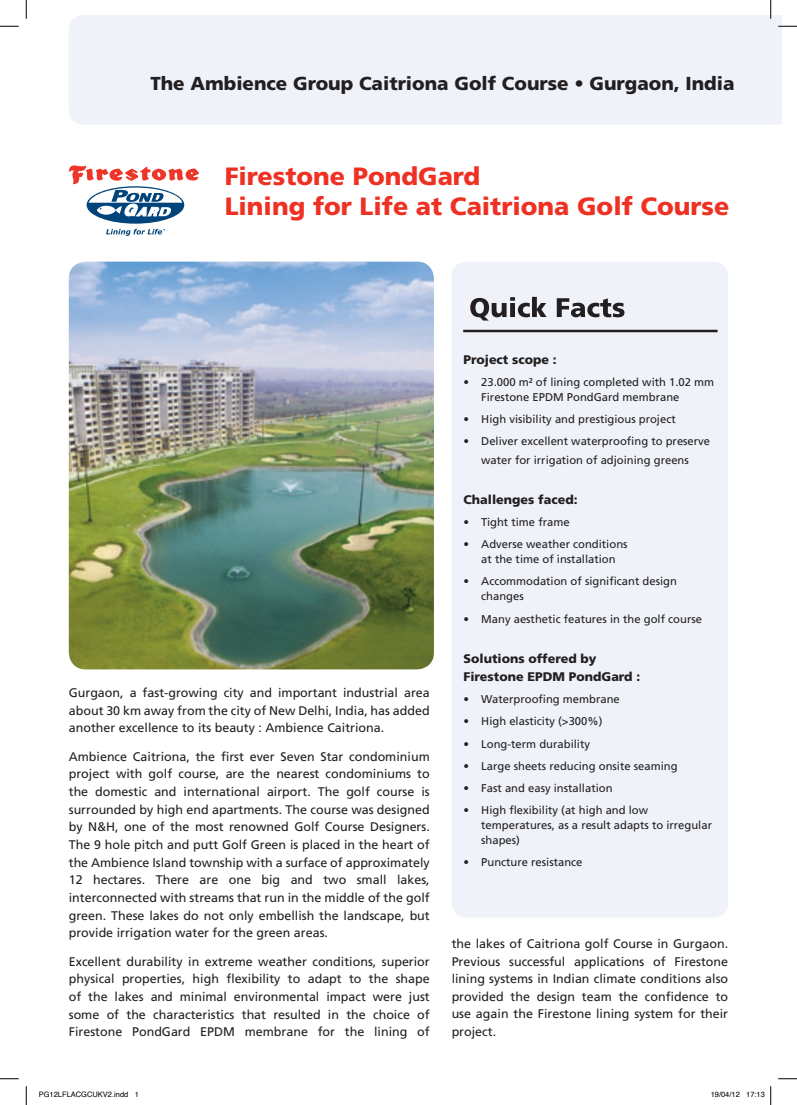
<style>
.page{position:relative;width:797px;height:1105px;background:#fff}
.page>*{position:absolute;margin:0;border:0;box-sizing:border-box;transform-origin:0 0}
.TITEL_ROOD{font:900 25px/30px "Frutiger";color:#ef3124}
.KOP{font:900 18.75px "Frutiger";color:#231f20}
.TEKST_ZWART{font:12.5px/17.6px "Frutiger";color:#231f20;text-align:justify}
.ONDERTITEL_KADER_BLA{font:900 12.5px/18.8px "Frutiger";color:#231f20}
.t1{font:11.25px/15px "Frutiger";color:#231f20}
.t2{font:7.5px "Helvetica";color:#000}
</style>
<div class="page">
<div style="left:451px;top:262px;width:277px;height:655px;background:#eff2f9;border-radius:15px"></div>
<div style="left:69px;top:16px;width:712px;height:109px;background:#eff2f9"></div>
<img style="left:69px;top:262px;width:365px;height:407px">
<svg style="left:470px;top:297px;width:154px;height:24px"></svg>
<hr style="left:463px;top:330px;width:254px;height:2px;background:#231f20">
<svg style="left:87px;top:186px;width:97px;height:38px"></svg>
<svg style="left:69px;top:165px;width:130px;height:51px"></svg>
<svg style="left:106px;top:229px;width:59px;height:7px"></svg>
<svg style="left:0;top:25px;width:19px;height:2px"></svg>
<svg style="left:778px;top:25px;width:19px;height:2px"></svg>
<svg style="left:0;top:1078px;width:19px;height:1px"></svg>
<svg style="left:778px;top:1078px;width:19px;height:1px"></svg>
<svg style="left:25px;top:0;width:2px;height:19px"></svg>
<svg style="left:25px;top:1086px;width:2px;height:19px"></svg>
<svg style="left:770px;top:0;width:1px;height:19px"></svg>
<svg style="left:770px;top:1086px;width:1px;height:19px"></svg>
<p class="KOP" style="left:150px;top:72px;width:585px">The Ambience Group Caitriona Golf Course • Gurgaon, India</p>
<p class="TITEL_ROOD" style="left:225px;top:161px;width:506px">Firestone PondGard<br>Lining for Life at Caitriona Golf Course</p>
<p class="TEKST_ZWART" style="left:69px;top:684px;width:362px">Gurgaon, a fast-growing city and important industrial area about 30 km away from the city of New Delhi, India, has added another excellence to its beauty : Ambience Caitriona.</p>
<p class="TEKST_ZWART" style="left:69px;top:747px;width:362px">Ambience Caitriona, the first ever Seven Star condominium project with golf course, are the nearest condominiums to the domestic and international airport. The golf course is surrounded by high end apartments. The course was designed by N&amp;H, one of the most renowned Golf Course Designers.<br>The 9 hole pitch and putt Golf Green is placed in the heart of the Ambience Island township with a surface of approximately 12 hectares. There are one big and two small lakes, interconnected with streams that run in the middle of the golf green. These lakes do not only embellish the landscape, but provide irrigation water for the green areas.</p>
<p class="TEKST_ZWART" style="left:69px;top:952px;width:362px">Excellent durability in extreme weather conditions, superior physical properties, high flexibility to adapt to the shape of the lakes and minimal environmental impact were just some of the characteristics that resulted in the choice of Firestone PondGard EPDM membrane for the lining of</p>
<p class="ONDERTITEL_KADER_BLA" style="left:463px;top:350px;width:95px">Project scope :</p>
<p class="t1" style="left:481px;top:375px;width:234px;text-indent:-18px">• 23.000 m² of lining completed with 1.02 mm<br>Firestone EPDM PondGard membrane</p>
<p class="t1" style="left:463px;top:412px;width:214px">• High visibility and prestigious project</p>
<p class="t1" style="left:463px;top:432px;width:248px;line-height:18.8px;text-align:center">• Deliver excellent waterproofing to preserve water for irrigation of adjoining greens</p>
<p class="ONDERTITEL_KADER_BLA" style="left:463px;top:490px;width:115px">Challenges faced:</p>
<p class="t1" style="left:463px;top:515px;width:108px">• Tight time frame</p>
<p class="t1" style="left:463px;top:537px;width:165px;text-align:center">• Adverse weather conditions at the time of installation</p>
<p class="t1" style="left:481px;top:574px;width:197px;text-indent:-18px">• Accommodation of significant design changes</p>
<p class="t1" style="left:463px;top:611px;width:240px">• Many aesthetic features in the golf course</p>
<p class="ONDERTITEL_KADER_BLA" style="left:463px;top:649px;width:178px">Solutions offered by<br>Firestone EPDM PondGard :</p>
<p class="t1" style="left:463px;top:692px;width:158px">• Waterproofing membrane</p>
<p class="t1" style="left:463px;top:714px;width:140px">• High elasticity (&gt;300%)</p>
<p class="t1" style="left:463px;top:736px;width:128px">• Long-term durability</p>
<p class="t1" style="left:463px;top:758px;width:216px">• Large sheets reducing onsite seaming</p>
<p class="t1" style="left:463px;top:780px;width:151px">• Fast and easy installation</p>
<p class="t1" style="left:481px;top:802px;width:232px;text-indent:-18px">• High flexibility (at high and low temperatures, as a result adapts to irregular shapes)</p>
<p class="t1" style="left:463px;top:854px;width:120px">• Puncture resistance</p>
<p class="TEKST_ZWART" style="left:451px;top:935px;width:278px">the lakes of Caitriona golf Course in Gurgaon.<br>Previous successful applications of Firestone lining systems in Indian climate conditions also provided the design team the confidence to use again the Firestone lining system for their project.</p>
<p class="t2" style="left:39px;top:1089px;width:102px">PG12LFLACGCUKV2.indd 1</p>
<p class="t2" style="left:710px;top:1089px;width:56px">19/04/12 17:13</p>
</div>
